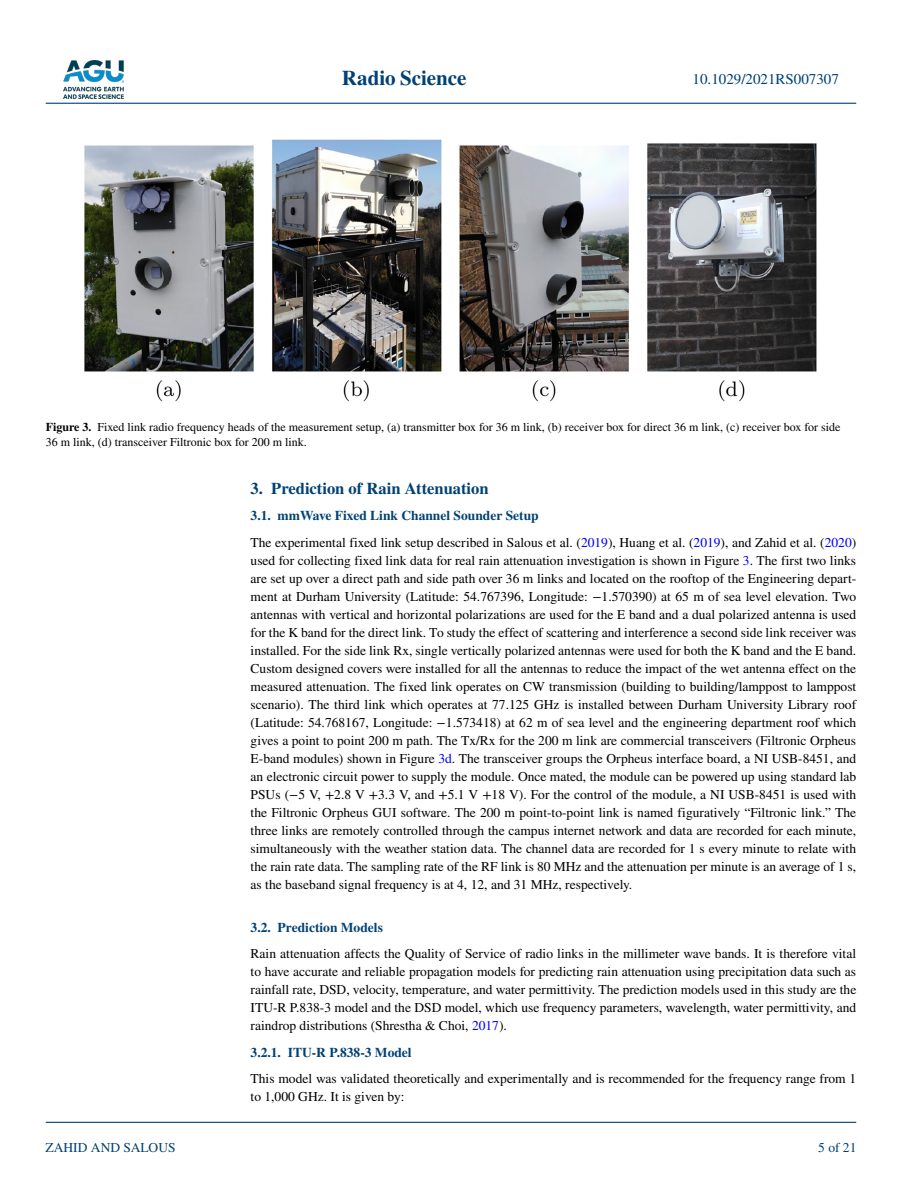
<style>
.page{position:relative;width:902px;height:1183px;background:#fff}
.page>*{position:absolute;margin:0;border:0;box-sizing:border-box;transform-origin:0 0}
.t1{font:700 21px "STIX";color:#004174}
.t2{font:700 16.5px "STIX";color:#004174}
.t3{font:15px "STIX";color:#004174}
.t4{font:13.5px/18px "STIX";color:#000}
.t5{font:700 13.5px "STIX";color:#004174}
.t6{font:13.5px "STIX";color:#004174}
.t7{font:12px/15px "STIX";color:#000}
.s1{font-weight:700}
.s2{font-weight:700;color:#004174}
.s3{color:#00f}
</style>
<div class="page">
<img style="left:63px;top:60px;width:60px;height:39px">
<hr style="left:46px;top:103px;width:810px;height:1px;background:#004174">
<hr style="left:46px;top:1121px;width:810px;height:1px;background:#004174">
<img style="left:84px;top:139px;width:733px;height:263px">
<h1 class="t1" style="left:342px;top:66px;width:126px">Radio Science</h1>
<p class="t3" style="left:692px;top:69px;width:148px">10.1029/2021RS007307</p>
<p class="t7" style="left:46px;top:420px;width:796px"><span class="s1">Figure 3.</span> Fixed link radio frequency heads of the measurement setup, (a) transmitter box for 36 m link, (b) receiver box for direct 36 m link, (c) receiver box for side<br>36 m link, (d) transceiver Filtronic box for 200 m link.</p>
<p class="t6" style="left:45px;top:1138px;width:132px">ZAHID AND SALOUS</p>
<p class="t2" style="left:250px;top:478px;width:239px">3. Prediction of Rain Attenuation</p>
<p class="t4" style="left:250px;top:502px;width:607px;line-height:27px"><span class="s2">3.1. mmWave Fixed Link Channel Sounder Setup<br></span>The experimental fixed link setup described in Salous et al. (<span class="s3">2019</span>), Huang et al. (<span class="s3">2019</span>), and Zahid et al. (<span class="s3">2020</span>)</p>
<p class="t4" style="left:250px;top:552px;width:607px;text-align:justify">used for collecting fixed link data for real rain attenuation investigation is shown in Figure <span class="s3">3</span>. The first two links are set up over a direct path and side path over 36 m links and located on the rooftop of the Engineering depart&shy;ment at Durham University (Latitude: 54.767396, Longitude: −1.570390) at 65 m of sea level elevation. Two antennas with vertical and horizontal polarizations are used for the E band and a dual polarized antenna is used for the K band for the direct link. To study the effect of scattering and interference a second side link receiver was installed. For the side link Rx, single vertically polarized antennas were used for both the K band and the E band.<br>Custom designed covers were installed for all the antennas to reduce the impact of the wet antenna effect on the measured attenuation. The fixed link operates on CW transmission (building to building/lamppost to lamppost scenario). The third link which operates at 77.125 GHz is installed between Durham University Library roof (Latitude: 54.768167, Longitude: −1.573418) at 62 m of sea level and the engineering department roof which gives a point to point 200 m path. The Tx/Rx for the 200 m link are commercial transceivers (Filtronic Orpheus E-band modules) shown in Figure <span class="s3">3d</span>. The transceiver groups the Orpheus interface board, a NI USB-8451, and an electronic circuit power to supply the module. Once mated, the module can be powered up using standard lab PSUs (−5 V, +2.8 V +3.3 V, and +5.1 V +18 V). For the control of the module, a NI USB-8451 is used with the Filtronic Orpheus GUI software. The 200 m point-to-point link is named figuratively “Filtronic link.” The three links are remotely controlled through the campus internet network and data are recorded for each minute, simultaneously with the weather station data. The channel data are recorded for 1 s every minute to relate with the rain rate data. The sampling rate of the RF link is 80 MHz and the attenuation per minute is an average of 1 s, as the baseband signal frequency is at 4, 12, and 31 MHz, respectively.</p>
<p class="t5" style="left:250px;top:919px;width:134px">3.2. Prediction Models</p>
<p class="t4" style="left:250px;top:945px;width:607px;text-align:justify">Rain attenuation affects the Quality of Service of radio links in the millimeter wave bands. It is therefore vital to have accurate and reliable propagation models for predicting rain attenuation using precipitation data such as rainfall rate, DSD, velocity, temperature, and water permittivity. The prediction models used in this study are the ITU-R P.838-3 model and the DSD model, which use frequency parameters, wavelength, water permittivity, and raindrop distributions (Shrestha &amp; Choi, <span class="s3">2017</span>).</p>
<p class="t5" style="left:250px;top:1044px;width:163px">3.2.1. ITU-R P.838-3 Model</p>
<p class="t4" style="left:250px;top:1069px;width:607px">This model was validated theoretically and experimentally and is recommended for the frequency range from 1 to 1,000 GHz. It is given by:</p>
<p class="t6" style="left:818px;top:1138px;width:40px">5 of 21</p>
</div>
